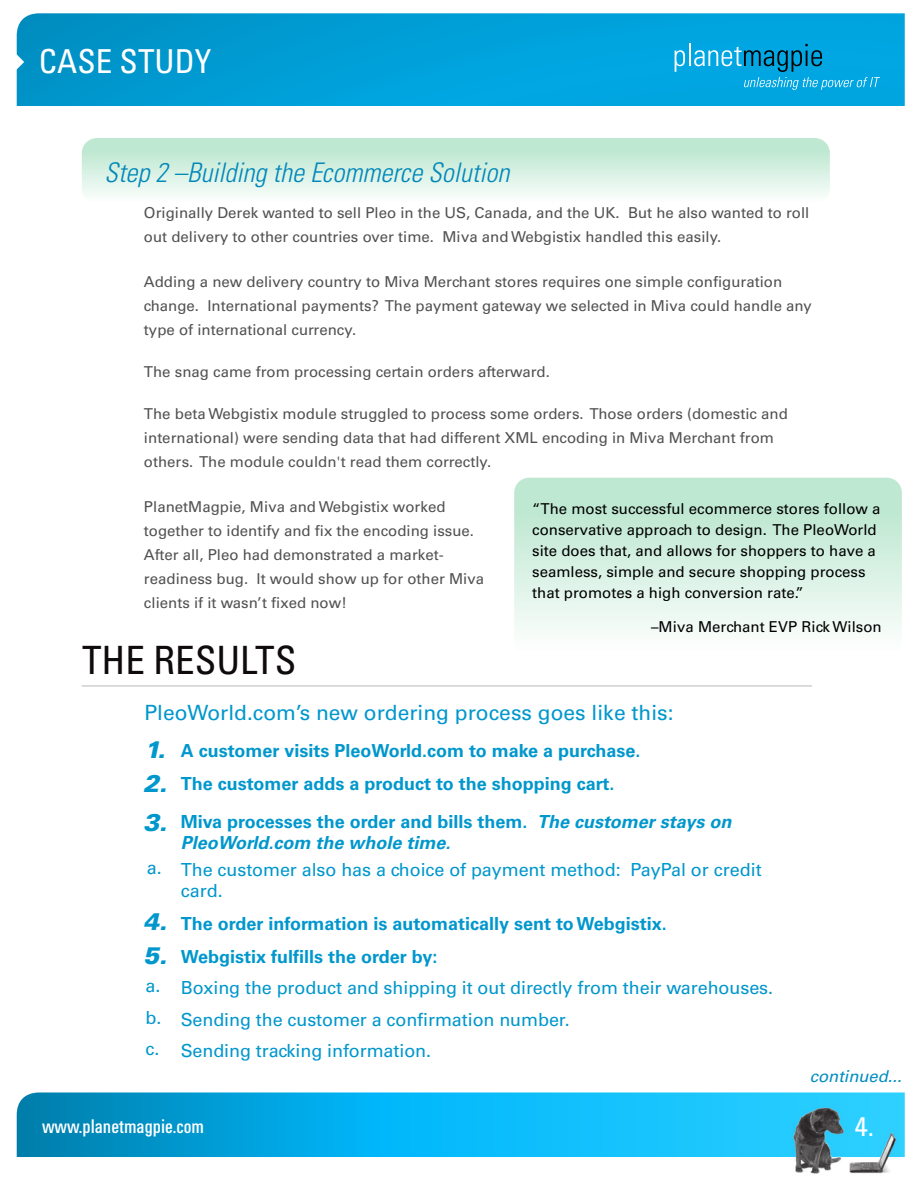
<style>
.page{position:relative;width:918px;height:1188px;background:#fff}
.page>*{position:absolute;margin:0;border:0;box-sizing:border-box;transform-origin:0 0}
.t1{font:condensed 39px "Univers";color:#0f0a0b}
.t2{font:condensed 33px "Univers";color:#fff}
.t3{font:italic 300 condensed 27px "Univers";color:#0088b9}
.t4{font:27px "Univers Condensed BQ";color:#fff}
.t5{font:italic 900 24px/34.3px "Univers";color:#0097cd}
.t6{font:21px "Univers";color:#0097cd}
.t7{font:19.5px "Univers Condensed BQ";color:#fff}
.t8{font:18px/31.8px "Univers";letter-spacing:-.005em;color:#0097cd}
.t9{font:700 18px/33px "Univers";color:#0097cd}
.t10{font:italic 700 18px/21px "Univers";color:#0097cd}
.t11{font:italic 16.5px "Univers";color:#008ec1}
.t12{font:15px/24px "Univers";color:#515151}
.t13{font:15px/21px "Univers";color:#000}
.s1{font-style:normal}
.s2{font-weight:700}
</style>
<div class="page">
<svg style="left:17px;top:1092px;width:888px;height:65px;background:#0db0e9"></svg>
<svg style="left:17px;top:13px;width:888px;height:93px;background:#019ed7"></svg>
<svg style="left:675px;top:50px;width:10px;height:22px"></svg>
<hr style="left:689px;top:44px;width:2px;height:22px;background:#fff">
<svg style="left:694px;top:44px;width:186px;height:46px;background:#10a2d6"></svg>
<svg style="left:16px;top:51px;width:8px;height:21px"></svg>
<img style="left:791px;top:1106px;width:108px;height:68px">
<hr style="left:82px;top:685px;width:730px;height:2px;background:#d0d0d0">
<svg style="left:82px;top:138px;width:748px;height:57px;background:#d3efe0"></svg>
<svg style="left:514px;top:478px;width:388px;height:153px;background:#d3efe0"></svg>
<p class="t2" style="left:39px;top:41px;width:174px">CASE STUDY</p>
<p class="t3" style="left:105px;top:157px;width:406px">Step 2 –Building the Ecommerce Solution</p>
<p class="t12" style="left:144px;top:201px;width:667px">Originally Derek wanted to sell Pleo in the US, Canada, and the UK. But he also wanted to roll out delivery to other countries over time. Miva and Webgistix handled this easily.</p>
<p class="t12" style="left:144px;top:270px;width:669px">Adding a new delivery country to Miva Merchant stores requires one simple configuration change. International payments? The payment gateway we selected in Miva could handle any type of international currency.</p>
<p class="t12" style="left:144px;top:360px;width:407px">The snag came from processing certain orders afterward.</p>
<p class="t12" style="left:144px;top:402px;width:645px">The beta Webgistix module struggled to process some orders. Those orders (domestic and international) were sending data that had different XML encoding in Miva Merchant from others. The module couldn't read them correctly.</p>
<p class="t12" style="left:144px;top:495px;width:342px">PlanetMagpie, Miva and Webgistix worked together to identify and fix the encoding issue.<br>After all, Pleo had demonstrated a market&shy;readiness bug. It would show up for other Miva clients if it wasn’t fixed now!</p>
<p class="t1" style="left:82px;top:636px;width:216px">THE RESULTS</p>
<p class="t6" style="left:144px;top:701px;width:531px">PleoWorld.com’s new ordering process goes like this:</p>
<p class="t13" style="left:532px;top:498px;width:350px">“The most successful ecommerce stores follow a conservative approach to design. The PleoWorld site does that, and allows for shoppers to have a seamless, simple and secure shopping process that promotes a high conversion rate.”</p>
<p class="t13" style="left:651px;top:616px;width:232px">–Miva Merchant EVP Rick Wilson</p>
<p class="t5" style="left:143px;top:732px;width:25px">1.<br>2.</p>
<p class="t5" style="left:143px;top:805px;width:25px">3.</p>
<p class="t8" style="left:147px;top:852px;width:16px">a.</p>
<p class="t5" style="left:143px;top:904px;width:25px">4.<br>5.</p>
<p class="t8" style="left:145px;top:970px;width:17px;text-align:justify">a. b. c.</p>
<p class="t9" style="left:181px;top:734px;width:461px">A customer visits PleoWorld.com to make a purchase.<br>The customer adds a product to the shopping cart.</p>
<p class="t10" style="left:181px;top:811px;width:552px"><span class="s1">Miva processes the order and bills them.</span> The customer stays on<br>PleoWorld.com the whole time.</p>
<p class="t8" style="left:181px;top:859px;width:582px;line-height:21px">The customer also has a choice of payment method: PayPal or credit card.</p>
<p class="t8" style="left:181px;top:907px;width:594px"><span class="s2">The order information is automatically sent to Webgistix.<br>Webgistix fulfills the order by:<br></span>Boxing the product and shipping it out directly from their warehouses.<br>Sending the customer a confirmation number.<br>Sending tracking information.</p>
<p class="t11" style="left:810px;top:1066px;width:93px">continued...</p>
<p class="t7" style="left:42px;top:1115px;width:164px">www.planetmagpie.com</p>
<p class="t4" style="left:855px;top:1111px;width:20px">4.</p>
</div>
